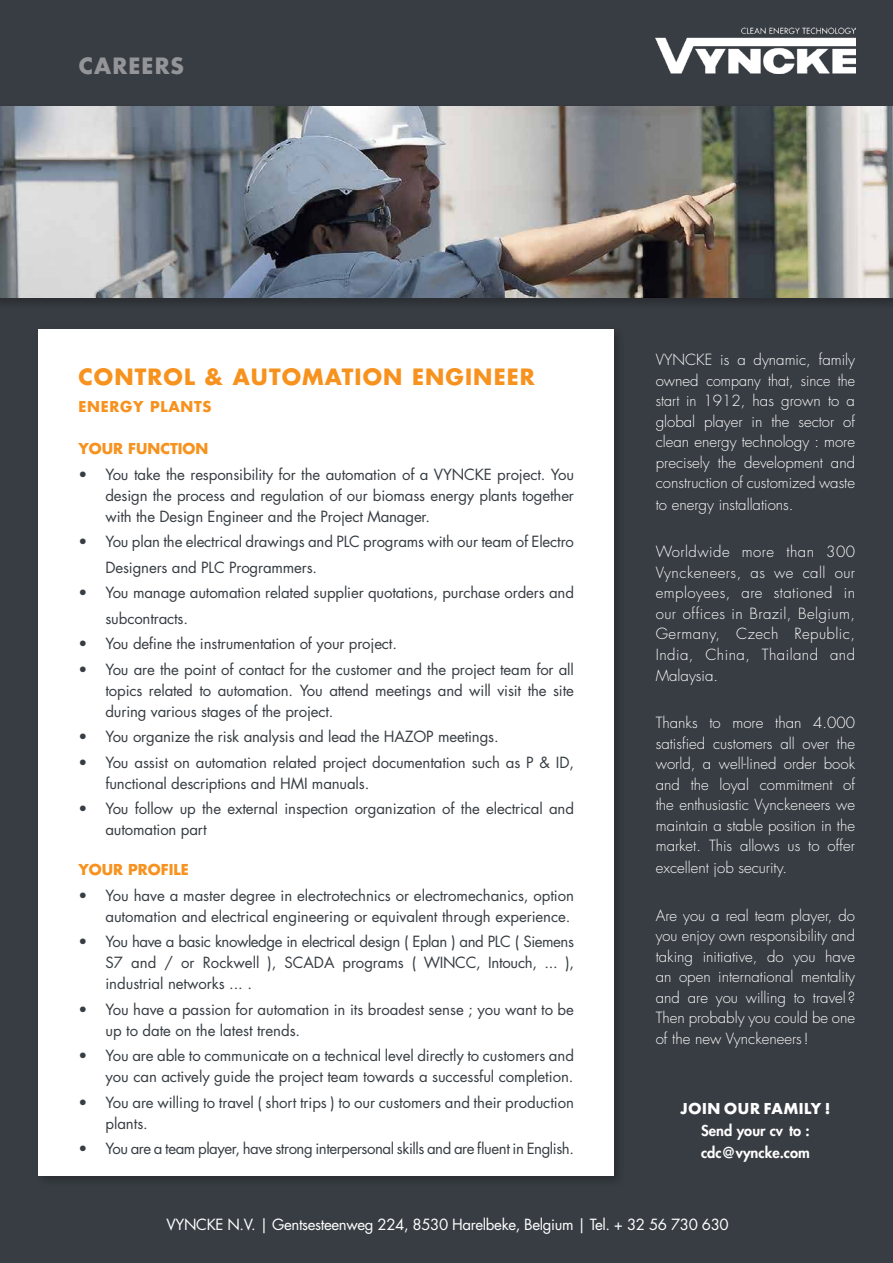
<style>
.page{position:relative;width:893px;height:1263px;background:#383d43}
.page>*{position:absolute;margin:0;border:0;box-sizing:border-box;transform-origin:0 0}
.t1{font:700 21.9px "Futura Std";letter-spacing:.05em;color:#f7921e}
.t2{font:700 21.9px "Futura Std";letter-spacing:.05em;color:#939598}
.t3{font:15px/21px "Futura Std";letter-spacing:-.01em;color:#373d42}
.t4{font:300 15px/20.5px "Futura Std";color:#fff;text-align:justify}
.t5{font:15px "Futura Std";letter-spacing:-.03em;color:#373d42}
.t6{font:15px "Futura Std";letter-spacing:-.025em;color:#fff}
.t7{font:800 14.7px/21.9px "Futura Std";color:#fff}
.t8{font:700 14.7px "Futura Std";color:#f7921e}
.t9{font:700 14.7px "Futura Std";letter-spacing:.05em;color:#fff}
.t10{font:700 14.55px "Futura Std";letter-spacing:.05em;color:#f7921e}
</style>
<div class="page">
<div style="left:0;top:103px;width:893px;height:207px;background:#000;opacity:.25"></div>
<img style="left:0;top:107px;width:893px;height:191px">
<img style="left:656px;top:28px;width:199px;height:46px">
<div style="left:34px;top:325px;width:592px;height:863px;background:#34393f"></div>
<div style="left:38px;top:329px;width:576px;height:847px;background:#fff"></div>
<h1 class="t2" style="left:79px;top:51px;width:107px">CAREERS</h1>
<h1 class="t1" style="left:78px;top:363px;width:458px">CONTROL &amp; AUTOMATION ENGINEER</h1>
<p class="t10" style="left:78px;top:396px;width:135px">ENERGY PLANTS</p>
<p class="t8" style="left:78px;top:439px;width:132px">YOUR FUNCTION</p>
<p class="t3" style="left:105px;top:464px;width:470px;text-align:justify;text-indent:-27px">• You take the responsibility for the automation of a VYNCKE project. You design the process and regulation of our biomass energy plants together with the Design Engineer and the Project Manager.</p>
<p class="t3" style="left:105px;top:529px;width:470px;line-height:25.5px;text-indent:-27px">• You plan the electrical drawings and PLC programs with our team of Electro<br>Designers and PLC Programmers.</p>
<p class="t3" style="left:105px;top:580px;width:470px;line-height:25.5px;text-indent:-27px">• You manage automation related supplier quotations, purchase orders and subcontracts.</p>
<p class="t3" style="left:78px;top:634px;width:320px">• You define the instrumentation of your project.</p>
<p class="t3" style="left:105px;top:659px;width:470px;text-align:justify;text-indent:-27px">• You are the point of contact for the customer and the project team for all topics related to automation. You attend meetings and will visit the site during various stages of the project.</p>
<p class="t3" style="left:78px;top:727px;width:422px">• You organize the risk analysis and lead the HAZOP meetings.</p>
<p class="t3" style="left:105px;top:752px;width:470px;text-indent:-27px">• You assist on automation related project documentation such as P &amp; ID, functional descriptions and HMI manuals.</p>
<p class="t3" style="left:105px;top:799px;width:470px;text-indent:-27px">• You follow up the external inspection organization of the electrical and automation part</p>
<p class="t8" style="left:78px;top:860px;width:112px">YOUR PROFILE</p>
<p class="t3" style="left:78px;top:885px;width:497px;text-align:right">• You have a master degree in electrotechnics or electromechanics, option automation and electrical engineering or equivalent through experience.</p>
<p class="t3" style="left:105px;top:931px;width:470px;text-align:justify;text-indent:-27px">• You have a basic knowledge in electrical design ( Eplan ) and PLC ( Siemens S7 and / or Rockwell ), SCADA programs ( WINCC, Intouch, ... ), industrial networks ... .</p>
<p class="t3" style="left:105px;top:999px;width:470px;text-indent:-27px">• You have a passion for automation in its broadest sense ; you want to be up to date on the latest trends.</p>
<p class="t3" style="left:78px;top:1045px;width:497px;text-align:right">• You are able to communicate on a technical level directly to customers and you can actively guide the project team towards a successful completion.</p>
<p class="t3" style="left:105px;top:1092px;width:470px;text-indent:-27px">• You are willing to travel ( short trips ) to our customers and their production plants.</p>
<p class="t5" style="left:78px;top:1139px;width:497px">• You are a team player, have strong interpersonal skills and are fluent in English.</p>
<p class="t4" style="left:656px;top:350px;width:201px">VYNCKE is a dynamic, family owned company that, since the start in 1912, has grown to a global player in the sector of clean energy technology : more precisely the development and construction of customized waste</p>
<p class="t4" style="left:656px;top:495px;width:139px">to energy installations.</p>
<p class="t4" style="left:656px;top:542px;width:201px">Worldwide more than 300<br>Vynckeneers, as we call our employees, are stationed in our offices in Brazil, Belgium, Germany, Czech Republic, India, China, Thailand and</p>
<p class="t4" style="left:656px;top:666px;width:64px">Malaysia.</p>
<p class="t4" style="left:656px;top:713px;width:201px">Thanks to more than 4.000 satisfied customers all over the world, a well-lined order book and the loyal commitment of the enthusiastic Vynckeneers we maintain a stable position in the market. This allows us to offer</p>
<p class="t4" style="left:656px;top:858px;width:133px">excellent job security.</p>
<p class="t4" style="left:656px;top:905px;width:201px">Are you a real team player, do you enjoy own responsibility and taking initiative, do you have an open international mentality and are you willing to travel ?<br>Then probably you could be one of the new Vynckeneers!</p>
<p class="t9" style="left:681px;top:1099px;width:151px">JOIN OUR FAMILY !</p>
<p class="t7" style="left:701px;top:1120px;width:110px">Send your cv to : cdc@vyncke.com</p>
<p class="t6" style="left:167px;top:1215px;width:564px">VYNCKE N.V. | Gentsesteenweg 224, 8530 Harelbeke, Belgium | Tel. + 32 56 730 630</p>
</div>
